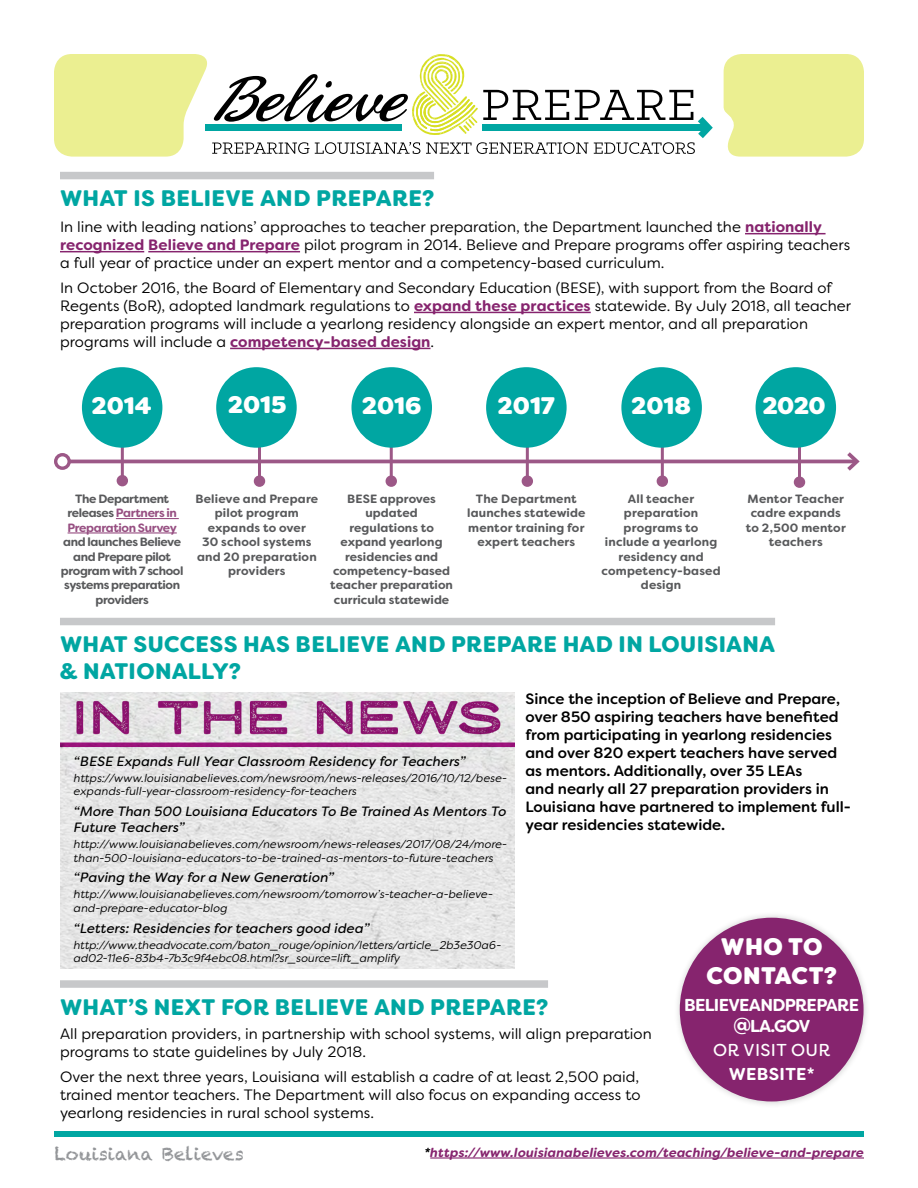
<style>
.page{position:relative;width:918px;height:1188px;background:#fff}
.page>*{position:absolute;margin:0;border:0;box-sizing:border-box;transform-origin:0 0}
.t1{font:800 24px "Filson Soft";color:#fff}
.t2{font:800 24px/28.8px "Filson Soft";letter-spacing:.02em;color:#fff;text-align:center}
.t3{font:900 22.5px/27px "Filson Soft";letter-spacing:.01em;color:#00a6a2}
.t4{font:18px "Chalkduster";color:#939598}
.t5{font:700 17.25px/20.7px "Filson Soft";letter-spacing:-.04em;color:#fff;text-align:center}
.t6{font:17.25px/24px "Filson Soft";letter-spacing:.02em;color:#fff;text-align:center}
.t7{font:15px/18px "Filson Soft";color:#000}
.t8{font:500 15px/18px "Filson Soft";color:#000}
.t9{font:italic 13.5px/16.2px "Filson Soft";letter-spacing:.01em;color:#000}
.t10{font:italic 700 12.75px "Filson Soft";letter-spacing:.01em;color:#86246e}
.t11{font:700 12px/14.4px "Filson Soft";letter-spacing:.005em;color:#58595b;text-align:center}
.t12{font:700 12px/14.4px "Filson Soft";letter-spacing:-.03em;color:#58595b;text-align:center}
.t13{font:italic 11.25px/13.5px "Filson Soft";letter-spacing:.005em;color:#000}
.s1{font-weight:700;color:#86246e}
.s2{color:#974f82}
.s3{font-weight:700}
.s4{color:#000}
</style>
<div class="page">
<hr style="left:121px;top:424px;width:3px;height:60px;background:#9c5887">
<div style="left:117px;top:475px;width:11px;height:11px;border:3px solid #9c5887;border-radius:50%"></div>
<hr style="left:258px;top:424px;width:3px;height:60px;background:#9c5887">
<div style="left:254px;top:475px;width:11px;height:12px;border:3px solid #9c5887;border-radius:50%"></div>
<hr style="left:390px;top:424px;width:3px;height:60px;background:#9c5887">
<div style="left:386px;top:475px;width:11px;height:12px;border:3px solid #9c5887;border-radius:50%"></div>
<hr style="left:526px;top:424px;width:3px;height:60px;background:#9c5887">
<div style="left:522px;top:475px;width:11px;height:12px;border:3px solid #9c5887;border-radius:50%"></div>
<hr style="left:661px;top:424px;width:3px;height:60px;background:#9c5887">
<div style="left:657px;top:475px;width:11px;height:12px;border:3px solid #9c5887;border-radius:50%"></div>
<hr style="left:69px;top:460px;width:788px;height:3px;background:#9c5887">
<div style="left:54px;top:453px;width:17px;height:17px;border:3px solid #9c5887;border-radius:50%"></div>
<svg style="left:843px;top:452px;width:17px;height:19px"></svg>
<hr style="left:798px;top:425px;width:3px;height:60px;background:#9c5887">
<div style="left:794px;top:476px;width:11px;height:12px;border:3px solid #9c5887;border-radius:50%"></div>
<div style="left:60px;top:172px;width:374px;height:7px;background:#c7c8ca"></div>
<hr style="left:745px;top:233px;width:81px;height:1px;background:#86246e">
<hr style="left:60px;top:251px;width:84px;height:1px;background:#86246e">
<hr style="left:148px;top:251px;width:152px;height:1px;background:#86246e">
<hr style="left:414px;top:312px;width:177px;height:1px;background:#86246e">
<hr style="left:230px;top:348px;width:201px;height:1px;background:#86246e">
<div style="left:82px;top:367px;width:80px;height:81px;background:#00a6a2;border-radius:50%"></div>
<div style="left:216px;top:367px;width:81px;height:81px;background:#00a6a2;border-radius:50%"></div>
<div style="left:351px;top:367px;width:81px;height:81px;background:#00a6a2;border-radius:50%"></div>
<div style="left:486px;top:367px;width:81px;height:81px;background:#00a6a2;border-radius:50%"></div>
<div style="left:621px;top:367px;width:81px;height:81px;background:#00a6a2;border-radius:50%"></div>
<div style="left:756px;top:367px;width:80px;height:81px;background:#00a6a2;border-radius:50%"></div>
<hr style="left:116px;top:518px;width:63px;height:1px;background:#974f82">
<hr style="left:68px;top:532px;width:109px;height:2px;background:#974f82">
<div style="left:60px;top:618px;width:715px;height:7px;background:#c7c8ca"></div>
<img style="left:60px;top:693px;width:454px;height:276px">
<div style="left:60px;top:980px;width:488px;height:8px;background:#c7c8ca"></div>
<div style="left:54px;top:1131px;width:810px;height:6px;background:#00a6a2"></div>
<div style="left:672px;top:911px;width:199px;height:197px;background:#000;opacity:.2"></div>
<div style="left:680px;top:918px;width:184px;height:183px;background:#86246e;border-radius:50%"></div>
<hr style="left:430px;top:1157px;width:434px;height:2px;background:#86246e">
<svg style="left:54px;top:54px;width:659px;height:103px"></svg>
<div style="left:723px;top:54px;width:141px;height:103px;background:#ebef91"></div>
<p class="t3" style="left:60px;top:185px;width:376px">WHAT IS BELIEVE AND PREPARE?</p>
<p class="t7" style="left:60px;top:218px;width:792px">In line with leading nations’ approaches to teacher preparation, the Department launched the <span class="s1">nationally recognized Believe and Prepare</span> pilot program in 2014. Believe and Prepare programs offer aspiring teachers a full year of practice under an expert mentor and a competency-based curriculum.</p>
<p class="t7" style="left:60px;top:279px;width:793px">In October 2016, the Board of Elementary and Secondary Education (BESE), with support from the Board of Regents (BoR), adopted landmark regulations to <span class="s1">expand these practices</span> statewide. By July 2018, all teacher preparation programs will include a yearlong residency alongside an expert mentor, and all preparation programs will include a <span class="s1">competency-based design</span>.</p>
<p class="t1" style="left:91px;top:390px;width:62px">2014</p>
<p class="t1" style="left:228px;top:389px;width:60px">2015</p>
<p class="t1" style="left:362px;top:390px;width:61px">2016</p>
<p class="t1" style="left:497px;top:390px;width:59px">2017</p>
<p class="t1" style="left:631px;top:390px;width:61px">2018</p>
<p class="t1" style="left:762px;top:390px;width:65px">2020</p>
<p class="t12" style="left:61px;top:492px;width:124px">The Department releases <span class="s2">Partners in<br>Preparation Survey </span>and launches Believe and Prepare pilot program with 7 school systems preparation providers</p>
<p class="t11" style="left:196px;top:492px;width:124px">Believe and Prepare pilot program expands to over<br>30 school systems and 20 preparation providers</p>
<p class="t11" style="left:330px;top:492px;width:124px">BESE approves updated regulations to expand yearlong residencies and competency-based teacher preparation curricula statewide</p>
<p class="t11" style="left:467px;top:492px;width:120px">The Department launches statewide mentor training for expert teachers</p>
<p class="t11" style="left:602px;top:492px;width:120px">All teacher preparation programs to include a yearlong residency and competency-based design</p>
<p class="t11" style="left:746px;top:492px;width:102px">Mentor Teacher cadre expands to 2,500 mentor teachers</p>
<p class="t3" style="left:60px;top:631px;width:717px">WHAT SUCCESS HAS BELIEVE AND PREPARE HAD IN LOUISIANA &amp; NATIONALLY?</p>
<p class="t8" style="left:525px;top:689px;width:327px">Since the inception of Believe and Prepare, over 850 aspiring teachers have benefited from participating in yearlong residencies and over 820 expert teachers have served as mentors. Additionally, over 35 LEAs<br>and nearly all 27 preparation providers in Louisiana have partnered to implement full&shy;year residencies statewide.</p>
<p class="t9" style="left:74px;top:753px;width:394px">“BESE Expands Full Year Classroom Residency for Teachers”</p>
<p class="t13" style="left:74px;top:771px;width:435px">https://www.louisianabelieves.com/newsroom/news-releases/2016/10/12/bese&shy;expands-full-year-classroom-residency-for-teachers</p>
<p class="t9" style="left:74px;top:803px;width:434px">“More Than 500 Louisiana Educators To Be Trained As Mentors To<br>Future Teachers”</p>
<p class="t13" style="left:74px;top:837px;width:435px">http://www.louisianabelieves.com/newsroom/news-releases/2017/08/24/more&shy;than-500-louisiana-educators-to-be-trained-as-mentors-to-future-teachers</p>
<p class="t9" style="left:74px;top:870px;width:262px">“Paving the Way for a New Generation”</p>
<p class="t13" style="left:74px;top:888px;width:421px">http://www.louisianabelieves.com/newsroom/tomorrow’s-teacher-a-believe&shy;and-prepare-educator-blog</p>
<p class="t9" style="left:74px;top:920px;width:297px">“Letters: Residencies for teachers good idea”</p>
<p class="t13" style="left:74px;top:938px;width:429px">http://www.theadvocate.com/baton_rouge/opinion/letters/article_2b3e30a6- ad02-11e6-83b4-7b3c9f4ebc08.html?sr_source=lift_amplify</p>
<p class="t2" style="left:707px;top:932px;width:132px">WHO TO<br>CONTACT?</p>
<p class="t5" style="left:684px;top:995px;width:176px">BELIEVEANDPREPARE @LA.GOV</p>
<p class="t6" style="left:713px;top:1038px;width:119px">OR VISIT OUR<br><span class="s3">WEBSITE*</span></p>
<p class="t3" style="left:60px;top:994px;width:490px">WHAT’S NEXT FOR BELIEVE AND PREPARE?</p>
<p class="t7" style="left:60px;top:1025px;width:593px">All preparation providers, in partnership with school systems, will align preparation programs to state guidelines by July 2018.</p>
<p class="t7" style="left:60px;top:1068px;width:582px;text-align:justify">Over the next three years, Louisiana will establish a cadre of at least 2,500 paid, trained mentor teachers. The Department will also focus on expanding access to yearlong residencies in rural school systems.</p>
<p class="t4" style="left:54px;top:1143px;width:191px">Louisiana Believes</p>
<p class="t10" style="left:425px;top:1144px;width:441px"><span class="s4">*</span>https://www.louisianabelieves.com/teaching/believe-and-prepare</p>
</div>
